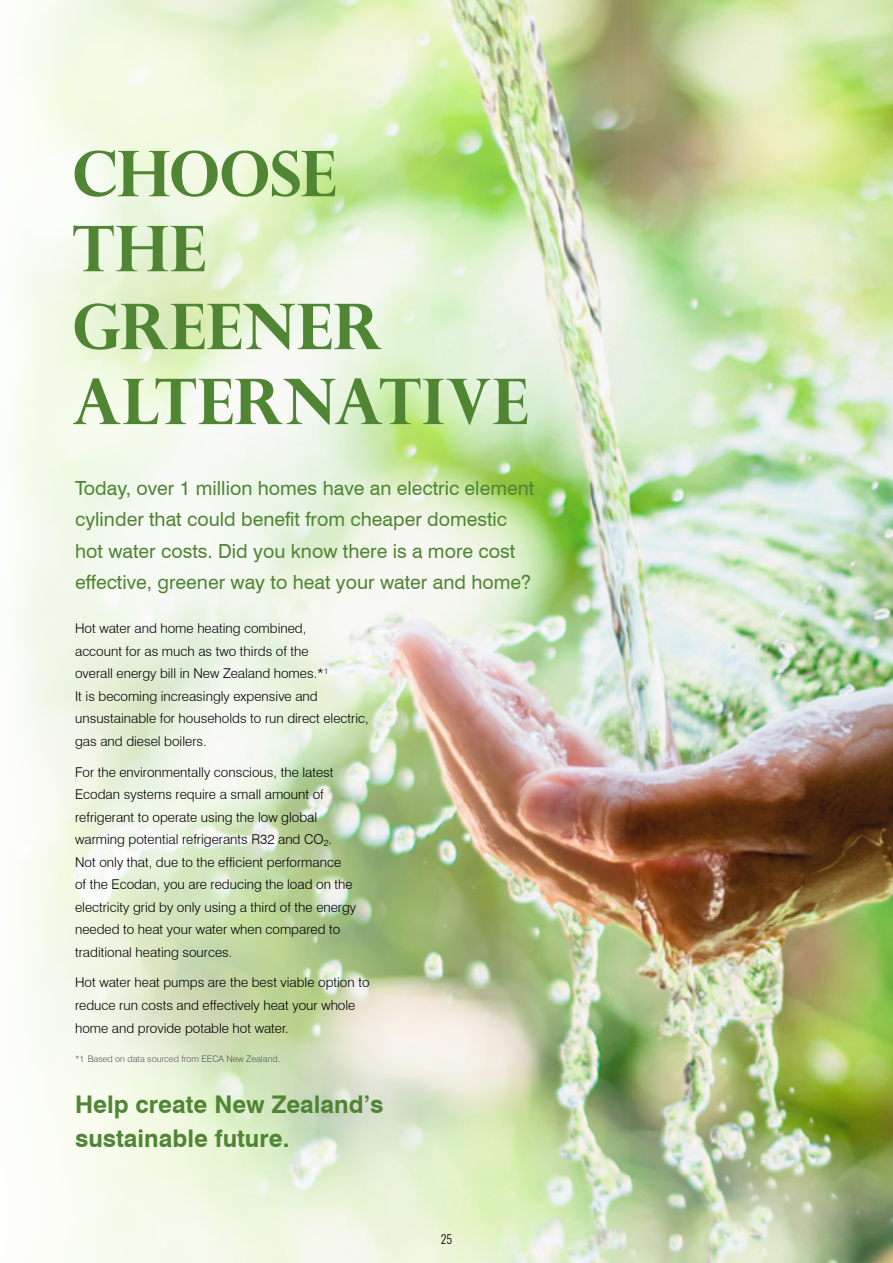
<style>
.page{position:relative;width:893px;height:1263px;background:#fff}
.page>*{position:absolute;margin:0;border:0;box-sizing:border-box;transform-origin:0 0}
.t1{font:700 63px/75.9px "Perpetua Titling";letter-spacing:.01em;color:#508534}
.t2{font:700 24.3px/33.8px "Swiss 721 BT";color:#508534}
.t3{font:19.5px/31.5px "Swiss 721 BT";color:#508534}
.t4{font:300 13.5px/22.5px "Swiss 721 BT";color:#000}
.t5{font:300 12px "Oswald";color:#000}
.t6{font:300 9px "Swiss 721 BT";color:#575756}
</style>
<div class="page">
<img style="left:629px;top:0;width:264px;height:1263px">
<img style="left:15px;top:0;width:614px;height:1263px">
<h1 class="t1" style="left:72px;top:134px;width:458px">CHOOSE<br>THE<br>GREENER<br>ALTERNATIVE</h1>
<h3 class="t3" style="left:75px;top:472px;width:461px">Today, over 1 million homes have an electric element cylinder that could benefit from cheaper domestic hot water costs. Did you know there is a more cost effective, greener way to heat your water and home?</h3>
<p class="t4" style="left:75px;top:617px;width:295px">Hot water and home heating combined,<br>account for as much as two thirds of the<br>overall energy bill in New Zealand homes.*<sup>1<br></sup>It is becoming increasingly expensive and unsustainable for households to run direct electric, gas and diesel boilers.</p>
<p class="t4" style="left:75px;top:760px;width:283px">For the environmentally conscious, the latest Ecodan systems require a small amount of refrigerant to operate using the low global warming potential refrigerants R32 and CO<sub>2</sub>.<br>Not only that, due to the efficient performance<br>of the Ecodan, you are reducing the load on the electricity grid by only using a third of the energy needed to heat your water when compared to traditional heating sources.</p>
<p class="t4" style="left:75px;top:971px;width:296px">Hot water heat pumps are the best viable option to reduce run costs and effectively heat your whole home and provide potable hot water.</p>
<p class="t6" style="left:75px;top:1053px;width:207px">*1 Based on data sourced from EECA New Zealand.</p>
<h2 class="t2" style="left:75px;top:1087px;width:310px">Help create New Zealand’s sustainable future.</h2>
<p class="t5" style="left:441px;top:1228px;width:13px">25</p>
</div>
